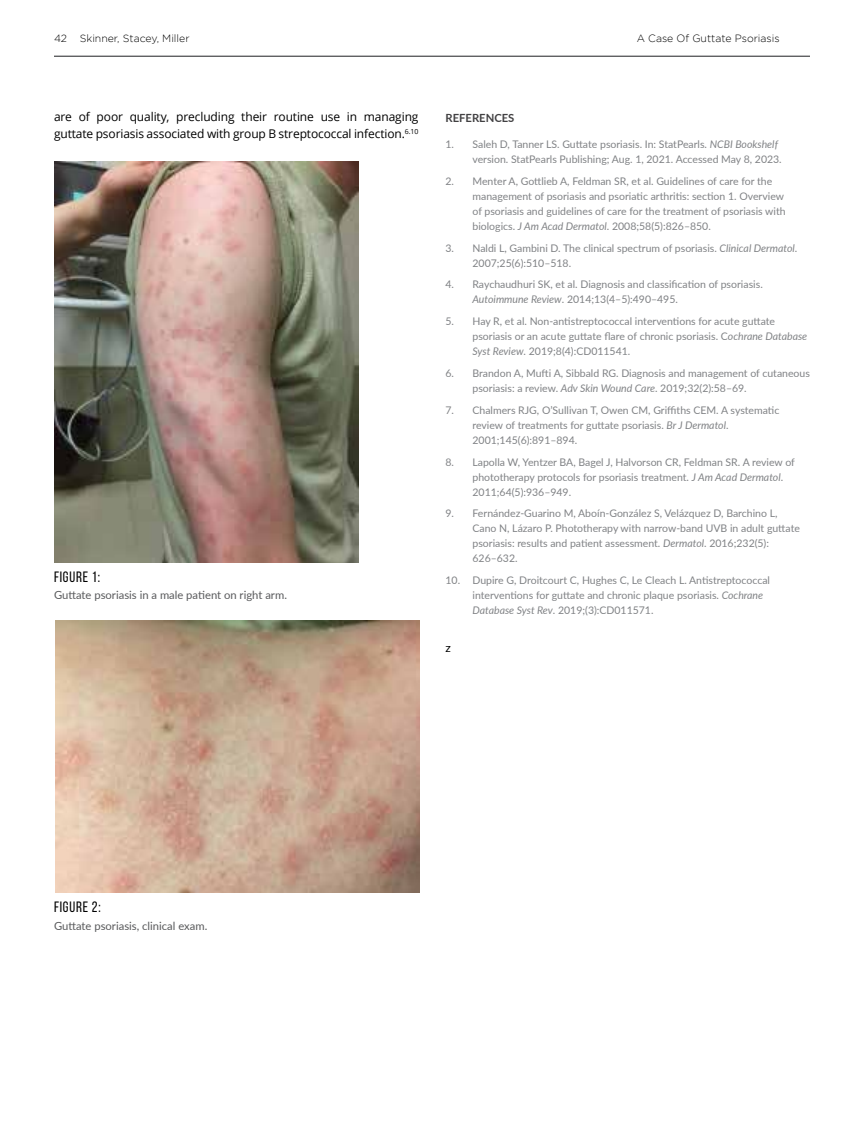
<style>
.page{position:relative;width:864px;height:1148px;background:#fff}
.page>*{position:absolute;margin:0;border:0;box-sizing:border-box;transform-origin:0 0}
.t1{font:15px "Bebas Neue";letter-spacing:.05em;color:#000}
.t2{font:12px/16.8px "Open Sans";letter-spacing:-.01em;color:#000}
.t3{font:12px "Lato";color:#000}
.t4{font:11.25px "Lato";color:#58595b}
.t5{font:700 11.25px "Lato";color:#414042}
.t6{font:10.5px/15px "Lato";color:#808285}
.t7{font:300 10.5px "Gotham";color:#000}
.s1{font-style:italic}
</style>
<div class="page">
<hr style="left:54px;top:56px;width:756px;height:1px;background:#58595b">
<img style="left:54px;top:161px;width:304px;height:401px">
<img style="left:55px;top:620px;width:364px;height:272px">
<p class="t7" style="left:54px;top:32px;width:137px">42 Skinner, Stacey, Miller</p>
<p class="t7" style="left:637px;top:32px;width:144px">A Case Of Guttate Psoriasis</p>
<p class="t2" style="left:54px;top:108px;width:366px">are of poor quality, precluding their routine use in managing guttate psoriasis associated with group B streptococcal infection.<sup>6.10</sup></p>
<p class="t5" style="left:446px;top:110px;width:70px">REFERENCES</p>
<p class="t6" style="left:472px;top:136px;width:311px;text-indent:-27px">1. Saleh D, Tanner LS. Guttate psoriasis. In: StatPearls. <span class="s1">NCBI Bookshelf </span>version. StatPearls Publishing; Aug. 1, 2021. Accessed May 8, 2023.</p>
<p class="t6" style="left:472px;top:173px;width:315px;text-indent:-27px">2. Menter A, Gottlieb A, Feldman SR, et al. Guidelines of care for the management of psoriasis and psoriatic arthritis: section 1. Overview of psoriasis and guidelines of care for the treatment of psoriasis with biologics. <span class="s1">J Am Acad Dermatol</span>. 2008;58(5):826–850.</p>
<p class="t6" style="left:472px;top:240px;width:326px;text-indent:-27px">3. Naldi L, Gambini D. The clinical spectrum of psoriasis. <span class="s1">Clinical Dermatol</span>.<br>2007;25(6):510–518.</p>
<p class="t6" style="left:472px;top:277px;width:292px;text-indent:-27px">4. Raychaudhuri SK, et al. Diagnosis and classification of psoriasis.<br><span class="s1">Autoimmune Review</span>. 2014;13(4–5):490–495.</p>
<p class="t6" style="left:472px;top:313px;width:336px;text-indent:-27px">5. Hay R, et al. Non-antistreptococcal interventions for acute guttate psoriasis or an acute guttate flare of chronic psoriasis. C<span class="s1">ochrane Database<br>Syst Review</span>. 2019;8(4):CD011541.</p>
<p class="t6" style="left:472px;top:365px;width:339px;text-indent:-27px">6. Brandon A, Mufti A, Sibbald RG. Diagnosis and management of cutaneous psoriasis: a review. <span class="s1">Adv Skin Wound Care</span>. 2019;32(2):58–69.</p>
<p class="t6" style="left:472px;top:402px;width:308px;text-indent:-27px">7. Chalmers RJG, O’Sullivan T, Owen CM, Griffiths CEM. A systematic review of treatments for guttate psoriasis. <span class="s1">Br J Dermatol</span>.<br>2001;145(6):891–894.</p>
<p class="t6" style="left:472px;top:454px;width:324px;text-indent:-27px">8. Lapolla W, Yentzer BA, Bagel J, Halvorson CR, Feldman SR. A review of phototherapy protocols for psoriasis treatment. <span class="s1">J Am Acad Dermatol</span>.<br>2011;64(5):936–949.</p>
<p class="t6" style="left:472px;top:505px;width:329px;text-indent:-27px">9. Fernández-Guarino M, Aboín-González S, Velázquez D, Barchino L, Cano N, Lázaro P. Phototherapy with narrow-band UVB in adult guttate psoriasis: results and patient assessment. <span class="s1">Dermatol</span>. 2016;232(5):<br>626–632.</p>
<p class="t6" style="left:472px;top:572px;width:299px;text-indent:-27px">10. Dupire G, Droitcourt C, Hughes C, Le Cleach L. Antistreptococcal interventions for guttate and chronic plaque psoriasis. <span class="s1">Cochrane<br>Database Syst Rev</span>. 2019;(3):CD011571.</p>
<p class="t3" style="left:446px;top:638px;width:7px">z</p>
<h1 class="t1" style="left:54px;top:568px;width:48px">FIGURE 1:</h1>
<p class="t4" style="left:54px;top:586px;width:234px">Guttate psoriasis in a male patient on right arm.</p>
<h1 class="t1" style="left:54px;top:899px;width:48px">FIGURE 2:</h1>
<p class="t4" style="left:54px;top:918px;width:155px">Guttate psoriasis, clinical exam.</p>
</div>
